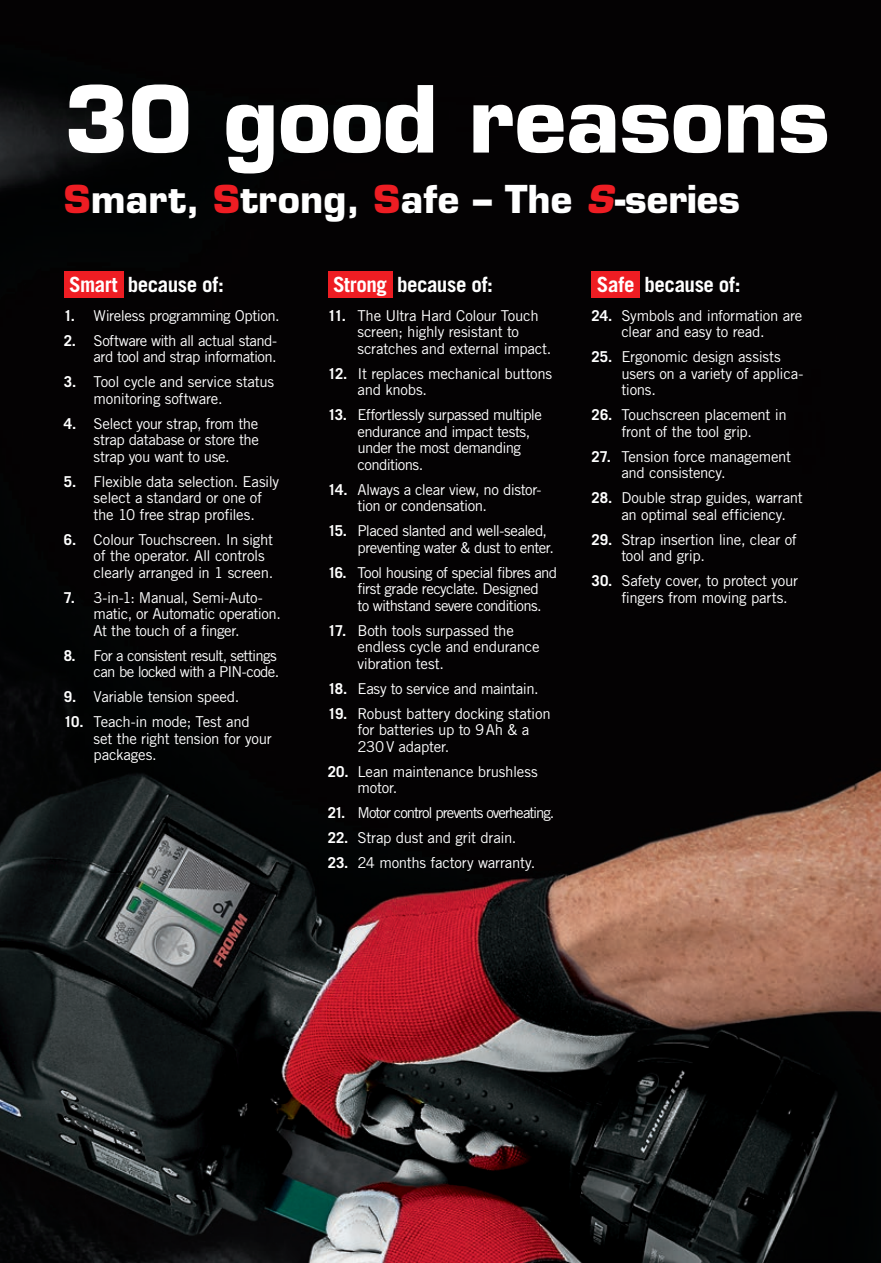
<style>
.page{position:relative;width:881px;height:1263px;background:#fff}
.page>*{position:absolute;margin:0;border:0;box-sizing:border-box;transform-origin:0 0}
.t1{font:700 90px "Eurostile LT Std";letter-spacing:-.01em;color:#fff}
.t2{font:700 37.5px "Eurostile LT Std";color:#fff}
.t3{font:700 21px "Trade Gothic LT Std";letter-spacing:-.02em;color:#fff}
.t4{font:15px/16.5px "Trade Gothic LT Std";letter-spacing:-.025em;color:#fff}
.t5{font:15px/16.5px "Trade Gothic LT Std";letter-spacing:-.05em;color:#fff;text-align:right}
.t6{font:15px "Trade Gothic LT Std";letter-spacing:-.07em;color:#fff}
.s1{color:#ee1d23}
.s2{font-style:italic;color:#ee1d23}
.s3{font-weight:700}
</style>
<div class="page">
<img style="left:0;top:0;width:880px;height:1263px">
<div style="left:64px;top:271px;width:60px;height:27px;background:#ee1d23"></div>
<div style="left:328px;top:271px;width:64px;height:27px;background:#ee1d23"></div>
<div style="left:591px;top:271px;width:48px;height:27px;background:#ee1d23"></div>
<h1 class="t1" style="left:64px;top:64px;width:767px">30 good reasons</h1>
<h2 class="t2" style="left:64px;top:176px;width:677px"><span class="s1">S</span>mart, <span class="s1">S</span>trong, <span class="s1">S</span>afe – The <span class="s2">S</span>-series</h2>
<h3 class="t3" style="left:69px;top:271px;width:156px">Smart because of:</h3>
<p class="t4" style="left:64px;top:307px;width:217px"><span class="s3">1.</span> Wireless programming Option.</p>
<p class="t4" style="left:64px;top:332px;width:215px;text-align:right"><span class="s3">2.</span> Software with all actual stand&shy;ard tool and strap information.</p>
<p class="t4" style="left:94px;top:374px;width:182px;text-indent:-30px"><span class="s3">3.</span> Tool cycle and service status monitoring software.</p>
<p class="t4" style="left:94px;top:415px;width:167px;text-align:justify;text-indent:-30px"><span class="s3">4.</span> Select your strap, from the strap database or store the strap you want to use.</p>
<p class="t4" style="left:94px;top:473px;width:187px;text-indent:-30px"><span class="s3">5.</span> Flexible data selection. Easily select a standard or one of the 10 free strap profiles.</p>
<p class="t4" style="left:94px;top:531px;width:181px;text-indent:-30px"><span class="s3">6.</span> Colour Touchscreen. In sight of the operator. All controls clearly arranged in 1 screen.</p>
<p class="t4" style="left:94px;top:589px;width:189px;text-indent:-30px"><span class="s3">7.</span> 3-in-1: Manual, Semi-Auto&shy;matic, or Automatic operation.<br>At the touch of a finger.</p>
<p class="t5" style="left:64px;top:647px;width:217px"><span class="s3">8.</span> For a consistent result, settings can be locked with a PIN-code.</p>
<p class="t4" style="left:64px;top:689px;width:177px"><span class="s3">9.</span> Variable tension speed.</p>
<p class="t4" style="left:94px;top:714px;width:180px;text-indent:-30px"><span class="s3">10.</span> Teach-in mode; Test and set the right tension for your packages.</p>
<h3 class="t3" style="left:333px;top:271px;width:161px">Strong because of:</h3>
<p class="t4" style="left:357px;top:307px;width:195px;text-indent:-30px"><span class="s3">11.</span> The Ultra Hard Colour Touch screen; highly resistant to scratches and external impact.</p>
<p class="t4" style="left:357px;top:365px;width:196px;text-indent:-30px"><span class="s3">12.</span> It replaces mechanical buttons and knobs.</p>
<p class="t4" style="left:357px;top:407px;width:186px;text-indent:-30px"><span class="s3">13.</span> Effortlessly surpassed multiple endurance and impact tests, under the most demanding conditions.</p>
<p class="t4" style="left:357px;top:481px;width:185px;text-indent:-30px"><span class="s3">14.</span> Always a clear view, no distor&shy;tion or condensation.</p>
<p class="t4" style="left:357px;top:523px;width:198px;text-indent:-30px"><span class="s3">15.</span> Placed slanted and well-sealed, preventing water &amp; dust to enter.</p>
<p class="t4" style="left:357px;top:564px;width:201px;text-indent:-30px"><span class="s3">16.</span> Tool housing of special fibres and first grade recyclate. Designed<br>to withstand severe conditions.</p>
<p class="t4" style="left:357px;top:622px;width:183px;text-indent:-30px"><span class="s3">17.</span> Both tools surpassed the endless cycle and endurance vibration test.</p>
<p class="t4" style="left:327px;top:680px;width:212px"><span class="s3">18.</span> Easy to service and maintain.</p>
<p class="t4" style="left:357px;top:705px;width:195px;text-indent:-30px"><span class="s3">19.</span> Robust battery docking station for batteries up to 9Ah &amp; a<br>230V adapter.</p>
<p class="t4" style="left:357px;top:763px;width:182px;text-indent:-30px"><span class="s3">20.</span> Lean maintenance brushless motor.</p>
<p class="t6" style="left:327px;top:804px;width:228px"><span class="s3">21.</span> Motor control prevents overheating.</p>
<p class="t4" style="left:327px;top:830px;width:190px"><span class="s3">22.</span> Strap dust and grit drain.</p>
<p class="t4" style="left:327px;top:855px;width:209px"><span class="s3">23.</span> 24 months factory warranty.</p>
<h3 class="t3" style="left:596px;top:271px;width:145px">Safe because of:</h3>
<p class="t4" style="left:591px;top:307px;width:212px;text-align:center"><span class="s3">24.</span> Symbols and information are clear and easy to read.</p>
<p class="t4" style="left:621px;top:349px;width:183px;text-indent:-30px"><span class="s3">25.</span> Ergonomic design assists users on a variety of applica&shy;tions.</p>
<p class="t4" style="left:591px;top:407px;width:197px;text-align:center"><span class="s3">26.</span> Touchscreen placement in front of the tool grip.</p>
<p class="t4" style="left:621px;top:448px;width:171px;text-indent:-30px"><span class="s3">27.</span> Tension force management and consistency.</p>
<p class="t4" style="left:621px;top:490px;width:183px;text-indent:-30px"><span class="s3">28.</span> Double strap guides, warrant an optimal seal efficiency.</p>
<p class="t4" style="left:621px;top:531px;width:177px;text-indent:-30px"><span class="s3">29.</span> Strap insertion line, clear of tool and grip.</p>
<p class="t4" style="left:621px;top:573px;width:178px;text-indent:-30px"><span class="s3">30.</span> Safety cover, to protect your fingers from moving parts.</p>
</div>
